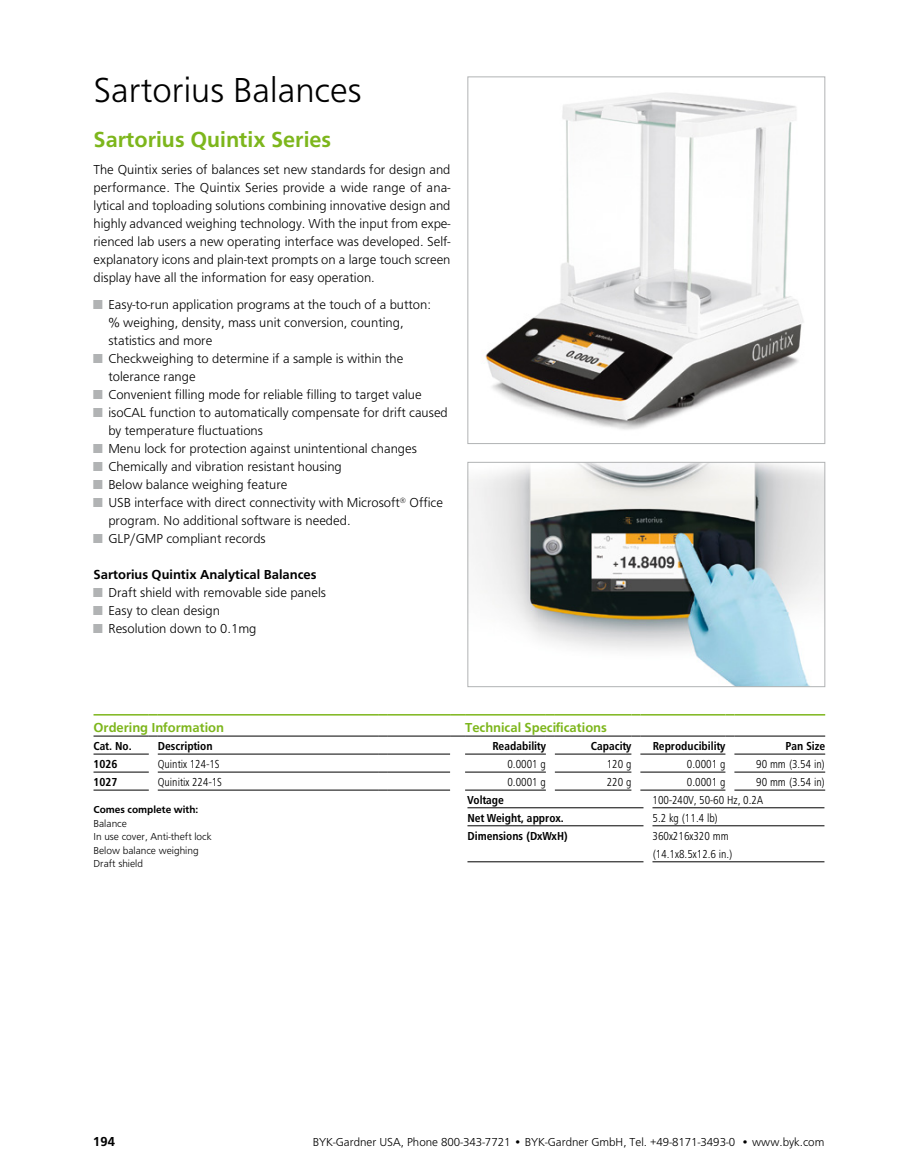
<style>
.page{position:relative;width:918px;height:1175px;background:#fff}
.page>*{position:absolute;margin:0;border:0;box-sizing:border-box;transform-origin:0 0}
.t1{font:300 36px "Dung Global";color:#000}
.t2{font:500 22.5px "Dung Global";color:#7db61c}
.t3{font:300 13.5px/18px "Dung Global";color:#000}
.t4{font:500 13.5px "Dung Global";color:#7db61c}
.t5{font:500 13.5px "Dung Global";color:#000}
.t6{font:300 condensed 12px/18px "Dung Global";color:#000}
.t7{font:500 condensed 12px "Dung Global";color:#000}
.t8{font:300 12px "Dung Global";color:#000}
.t9{font:300 10.5px/13.5px "Dung Global";color:#000}
.t10{font:500 10.5px "F015";color:#000}
.s1{color:#b1b3b4}
</style>
<div class="page">
<hr style="left:467px;top:807px;width:177px;height:1px;background:#000">
<hr style="left:652px;top:807px;width:172px;height:1px;background:#000">
<hr style="left:467px;top:825px;width:177px;height:1px;background:#000">
<hr style="left:467px;top:861px;width:177px;height:1px;background:#000">
<hr style="left:652px;top:825px;width:172px;height:1px;background:#000">
<hr style="left:652px;top:861px;width:172px;height:1px;background:#000">
<img style="left:485px;top:93px;width:319px;height:337px">
<div style="left:467px;top:76px;width:358px;height:368px;border:1px solid #b1b3b4"></div>
<img style="left:469px;top:464px;width:354px;height:221px">
<div style="left:467px;top:462px;width:358px;height:225px;border:1px solid #b1b3b4"></div>
<hr style="left:94px;top:753px;width:55px;height:1px;background:#000">
<hr style="left:158px;top:753px;width:221px;height:1px;background:#000">
<hr style="left:388px;top:753px;width:62px;height:1px;background:#000">
<hr style="left:465px;top:753px;width:81px;height:1px;background:#000">
<hr style="left:555px;top:753px;width:76px;height:1px;background:#000">
<hr style="left:640px;top:753px;width:85px;height:1px;background:#000">
<hr style="left:734px;top:753px;width:91px;height:1px;background:#000">
<hr style="left:94px;top:771px;width:55px;height:1px;background:#000">
<hr style="left:94px;top:789px;width:55px;height:1px;background:#000">
<hr style="left:158px;top:771px;width:221px;height:1px;background:#000">
<hr style="left:158px;top:789px;width:221px;height:1px;background:#000">
<hr style="left:388px;top:771px;width:62px;height:1px;background:#000">
<hr style="left:388px;top:789px;width:62px;height:1px;background:#000">
<hr style="left:465px;top:771px;width:81px;height:1px;background:#000">
<hr style="left:465px;top:789px;width:81px;height:1px;background:#000">
<hr style="left:555px;top:771px;width:76px;height:1px;background:#000">
<hr style="left:555px;top:789px;width:76px;height:1px;background:#000">
<hr style="left:640px;top:771px;width:85px;height:1px;background:#000">
<hr style="left:640px;top:789px;width:85px;height:1px;background:#000">
<hr style="left:734px;top:771px;width:91px;height:1px;background:#000">
<hr style="left:734px;top:789px;width:91px;height:1px;background:#000">
<hr style="left:94px;top:714px;width:55px;height:1px;background:#7db61c">
<hr style="left:158px;top:714px;width:221px;height:1px;background:#7db61c">
<hr style="left:388px;top:714px;width:62px;height:1px;background:#7db61c">
<svg style="left:450px;top:714px;width:15px;height:1px"></svg>
<hr style="left:465px;top:714px;width:81px;height:1px;background:#7db61c">
<hr style="left:555px;top:714px;width:76px;height:1px;background:#7db61c">
<hr style="left:640px;top:714px;width:85px;height:1px;background:#7db61c">
<hr style="left:734px;top:714px;width:91px;height:1px;background:#7db61c">
<hr style="left:94px;top:735px;width:55px;height:1px;background:#000">
<hr style="left:158px;top:735px;width:221px;height:1px;background:#000">
<hr style="left:388px;top:735px;width:62px;height:1px;background:#000">
<svg style="left:450px;top:735px;width:15px;height:1px"></svg>
<hr style="left:465px;top:735px;width:81px;height:1px;background:#000">
<hr style="left:555px;top:735px;width:76px;height:1px;background:#000">
<hr style="left:640px;top:735px;width:85px;height:1px;background:#000">
<hr style="left:734px;top:735px;width:91px;height:1px;background:#000">
<h1 class="t1" style="left:94px;top:65px;width:270px">Sartorius Balances</h1>
<h2 class="t2" style="left:94px;top:123px;width:239px">Sartorius Quintix Series</h2>
<p class="t3" style="left:94px;top:161px;width:358px;text-align:justify">The Quintix series of balances set new standards for design and performance. The Quintix Series provide a wide range of ana&shy;lytical and toploading solutions combining innovative design and highly advanced weighing technology. With the input from expe&shy;rienced lab users a new operating interface was developed. Self&shy;explanatory icons and plain-text prompts on a large touch screen display have all the information for easy operation.</p>
<p class="t3" style="left:108px;top:296px;width:324px;text-indent:-15px"><span class="s1">■</span> Easy-to-run application programs at the touch of a button: % weighing, density, mass unit conversion, counting, statistics and more</p>
<p class="t3" style="left:108px;top:350px;width:297px;text-indent:-15px"><span class="s1">■</span> Checkweighing to determine if a sample is within the tolerance range</p>
<p class="t3" style="left:94px;top:386px;width:330px"><span class="s1">■</span> Convenient filling mode for reliable filling to target value</p>
<p class="t3" style="left:108px;top:404px;width:341px;text-indent:-15px"><span class="s1">■</span> isoCAL function to automatically compensate for drift caused by temperature fluctuations</p>
<p class="t3" style="left:94px;top:440px;width:325px"><span class="s1">■</span> Menu lock for protection against unintentional changes</p>
<p class="t3" style="left:94px;top:458px;width:250px"><span class="s1">■</span> Chemically and vibration resistant housing</p>
<p class="t3" style="left:94px;top:476px;width:195px"><span class="s1">■</span> Below balance weighing feature</p>
<p class="t3" style="left:108px;top:494px;width:336px;text-indent:-15px"><span class="s1">■</span> USB interface with direct connectivity with Microsoft<sup>®</sup> Office program. No additional software is needed.</p>
<p class="t3" style="left:94px;top:530px;width:174px"><span class="s1">■</span> GLP/GMP compliant records</p>
<p class="t5" style="left:94px;top:565px;width:225px">Sartorius Quintix Analytical Balances</p>
<p class="t3" style="left:94px;top:584px;width:234px"><span class="s1">■</span> Draft shield with removable side panels</p>
<p class="t3" style="left:94px;top:602px;width:128px"><span class="s1">■</span> Easy to clean design</p>
<p class="t3" style="left:94px;top:620px;width:165px"><span class="s1">■</span> Resolution down to 0.1mg</p>
<p class="t4" style="left:94px;top:718px;width:132px">Ordering Information</p>
<p class="t4" style="left:465px;top:718px;width:143px">Technical Specifications</p>
<p class="t7" style="left:94px;top:737px;width:40px">Cat. No.</p>
<p class="t7" style="left:158px;top:737px;width:56px">Description</p>
<p class="t7" style="left:492px;top:737px;width:55px">Readability</p>
<p class="t7" style="left:591px;top:737px;width:42px">Capacity</p>
<p class="t7" style="left:653px;top:737px;width:74px">Reproducibility</p>
<p class="t7" style="left:785px;top:737px;width:41px">Pan Size</p>
<p class="t7" style="left:94px;top:755px;width:25px">1026</p>
<p class="t6" style="left:158px;top:756px;width:63px">Quintix 124-1S</p>
<p class="t6" style="left:507px;top:756px;width:40px">0.0001 g</p>
<p class="t6" style="left:607px;top:756px;width:26px">120 g</p>
<p class="t6" style="left:687px;top:756px;width:40px">0.0001 g</p>
<p class="t6" style="left:756px;top:756px;width:70px">90 mm (3.54 in)</p>
<p class="t7" style="left:94px;top:773px;width:25px">1027</p>
<p class="t6" style="left:158px;top:774px;width:66px">Quinitix 224-1S</p>
<p class="t6" style="left:507px;top:774px;width:40px">0.0001 g</p>
<p class="t6" style="left:607px;top:774px;width:26px">220 g</p>
<p class="t6" style="left:687px;top:774px;width:40px">0.0001 g</p>
<p class="t6" style="left:756px;top:774px;width:70px">90 mm (3.54 in)</p>
<p class="t10" style="left:94px;top:803px;width:106px">Comes complete with:</p>
<p class="t9" style="left:94px;top:817px;width:120px">Balance<br>In use cover, Anti-theft lock<br>Below balance weighing<br>Draft shield</p>
<p class="t7" style="left:467px;top:791px;width:38px">Voltage</p>
<p class="t6" style="left:652px;top:792px;width:112px">100-240V, 50-60 Hz, 0.2A</p>
<p class="t7" style="left:467px;top:809px;width:98px">Net Weight, approx.</p>
<p class="t6" style="left:652px;top:810px;width:67px">5.2 kg (11.4 lb)</p>
<p class="t7" style="left:467px;top:827px;width:102px">Dimensions (DxWxH)</p>
<p class="t6" style="left:652px;top:828px;width:82px">360x216x320 mm (14.1x8.5x12.6 in.)</p>
<p class="t5" style="left:93px;top:1132px;width:23px">194</p>
<p class="t8" style="left:313px;top:1133px;width:513px">BYK-Gardner USA, Phone 800-343-7721 • BYK-Gardner GmbH, Tel. +49-8171-3493-0 • www.byk.com</p>
</div>
